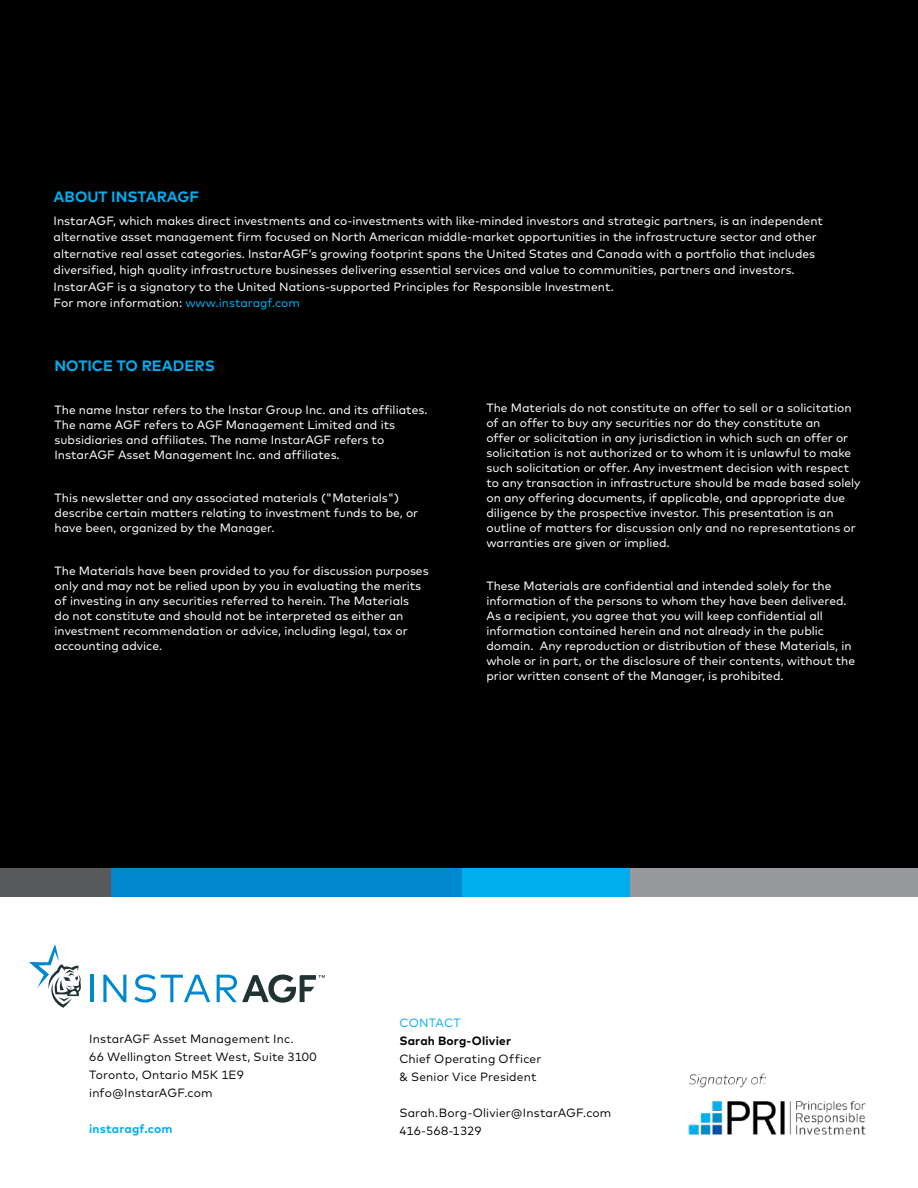
<style>
.page{position:relative;width:918px;height:1188px;background:#fff}
.page>*{position:absolute;margin:0;border:0;box-sizing:border-box;transform-origin:0 0}
.t1{font:700 15px "Mark OT";color:#00aeef}
.t2{font:12px/15px "Mark OT";color:#fff}
.t3{font:12px/18px "Mark OT";letter-spacing:.01em;color:#000}
.t4{font:700 12px "Mark OT";letter-spacing:.015em;color:#000}
.t5{font:700 12px "Mark OT";letter-spacing:.015em;color:#00aeef}
.t6{font:12px "Mark OT";letter-spacing:.015em;color:#00aeef}
.s1{color:#00aeef}
</style>
<div class="page">
<div style="left:0;top:0;width:918px;height:875px;background:#000"></div>
<div style="left:111px;top:868px;width:351px;height:29px;background:#0088ce"></div>
<div style="left:462px;top:868px;width:216px;height:29px;background:#00aeef"></div>
<div style="left:631px;top:868px;width:287px;height:29px;background:#97999c"></div>
<div style="left:0;top:868px;width:111px;height:29px;background:#58595b"></div>
<hr style="left:91px;top:975px;width:3px;height:27px;background:#0088ce">
<svg style="left:103px;top:975px;width:23px;height:27px"></svg>
<svg style="left:134px;top:974px;width:76px;height:29px"></svg>
<svg style="left:29px;top:944px;width:52px;height:64px"></svg>
<svg style="left:217px;top:975px;width:108px;height:28px"></svg>
<img style="left:688px;top:1073px;width:178px;height:61px">
<p class="t1" style="left:54px;top:187px;width:147px">ABOUT INSTARAGF</p>
<p class="t2" style="left:54px;top:212px;width:771px;line-height:16.5px">InstarAGF, which makes direct investments and co-investments with like-minded investors and strategic partners, is an independent alternative asset management firm focused on North American middle-market opportunities in the infrastructure sector and other alternative real asset categories. InstarAGF’s growing footprint spans the United States and Canada with a portfolio that includes diversified, high quality infrastructure businesses delivering essential services and value to communities, partners and investors.<br>InstarAGF is a signatory to the United Nations-supported Principles for Responsible Investment.<br>For more information: <span class="s1">www.instaragf.com</span></p>
<p class="t1" style="left:55px;top:356px;width:162px">NOTICE TO READERS</p>
<p class="t2" style="left:55px;top:402px;width:375px">The name Instar refers to the Instar Group Inc. and its affiliates.<br>The name AGF refers to AGF Management Limited and its subsidiaries and affiliates. The name InstarAGF refers to InstarAGF Asset Management Inc. and affiliates.</p>
<p class="t2" style="left:55px;top:490px;width:365px">This newsletter and any associated materials ("Materials") describe certain matters relating to investment funds to be, or have been, organized by the Manager.</p>
<p class="t2" style="left:55px;top:563px;width:376px">The Materials have been provided to you for discussion purposes only and may not be relied upon by you in evaluating the merits of investing in any securities referred to herein. The Materials<br>do not constitute and should not be interpreted as either an investment recommendation or advice, including legal, tax or accounting advice.</p>
<p class="t2" style="left:486px;top:400px;width:376px">The Materials do not constitute an offer to sell or a solicitation of an offer to buy any securities nor do they constitute an<br>offer or solicitation in any jurisdiction in which such an offer or solicitation is not authorized or to whom it is unlawful to make such solicitation or offer. Any investment decision with respect to any transaction in infrastructure should be made based solely on any offering documents, if applicable, and appropriate due diligence by the prospective investor. This presentation is an outline of matters for discussion only and no representations or warranties are given or implied.</p>
<p class="t2" style="left:486px;top:578px;width:370px">These Materials are confidential and intended solely for the information of the persons to whom they have been delivered.<br>As a recipient, you agree that you will keep confidential all information contained herein and not already in the public domain. Any reproduction or distribution of these Materials, in whole or in part, or the disclosure of their contents, without the prior written consent of the Manager, is prohibited.</p>
<p class="t3" style="left:89px;top:1030px;width:229px">InstarAGF Asset Management Inc.<br>66 Wellington Street West, Suite 3100<br>Toronto, Ontario M5K 1E9 info@InstarAGF.com</p>
<p class="t5" style="left:89px;top:1121px;width:85px">instaragf.com</p>
<p class="t6" style="left:399px;top:1015px;width:63px">CONTACT</p>
<p class="t4" style="left:399px;top:1033px;width:113px">Sarah Borg-Olivier</p>
<p class="t3" style="left:399px;top:1049px;width:144px">Chief Operating Officer &amp; Senior Vice President</p>
<p class="t3" style="left:399px;top:1103px;width:213px">Sarah.Borg-Olivier@InstarAGF.com<br>416-568-1329</p>
</div>
